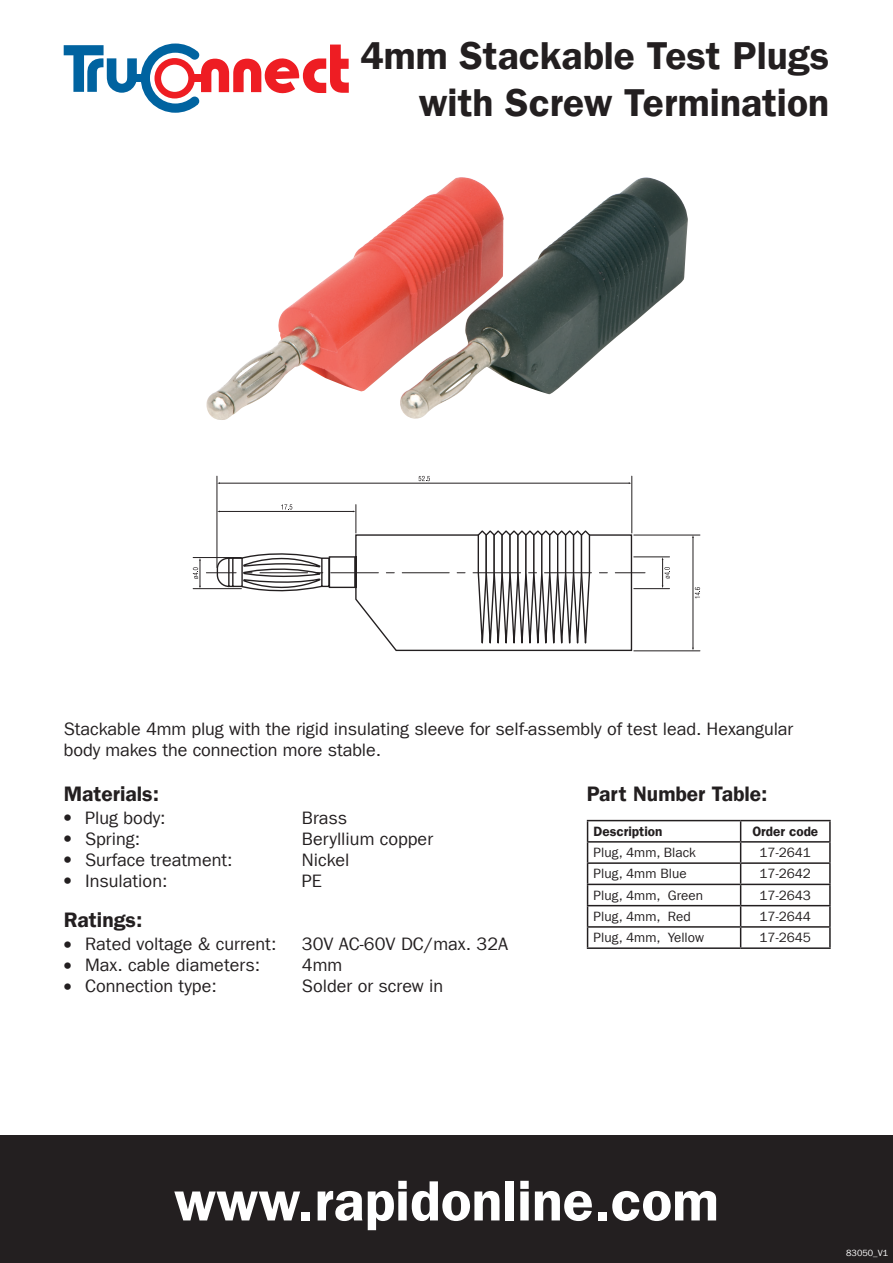
<style>
.page{position:relative;width:893px;height:1263px;background:#fff}
.page>*{position:absolute;margin:0;border:0;box-sizing:border-box;transform-origin:0 0}
.t1{font:57px "Franklin Gothic LT Com Dm";color:#fff}
.t2{font:39px/46.5px "Franklin Gothic LT Com Dm";color:#231f20;text-align:right}
.t3{font:21px "Franklin Gothic LT Com Dm";color:#231f20}
.t4{font:18px/21px "Franklin Gothic LT Com";color:#231f20}
.t5{font:13.5px "Franklin Gothic LT Com";color:#231f20}
.t6{font:13.5px "Franklin Gothic LT Com Dm";color:#231f20}
.t7{font:9px "Franklin Gothic LT Com";color:#fff}
.s1{font-family:"Times";font-size:22.5px}
</style>
<div class="page">
<div style="left:0;top:1135px;width:893px;height:128px;background:#231f20"></div>
<svg style="left:64px;top:44px;width:285px;height:69px"></svg>
<div style="left:135px;top:75px;width:9px;height:7px;background:#0063a0"></div>
<div style="left:193px;top:75px;width:9px;height:7px;background:#ee1d23"></div>
<div style="left:154px;top:58px;width:41px;height:40px;border:7px solid #ee1d23;border-radius:50%"></div>
<img style="left:206px;top:177px;width:431px;height:243px">
<hr style="left:634px;top:651px;width:66px;height:1px;background:#231f20">
<hr style="left:634px;top:535px;width:66px;height:1px;background:#231f20">
<hr style="left:693px;top:537px;width:1px;height:111px;background:#231f20">
<hr style="left:193px;top:557px;width:48px;height:1px;background:#231f20">
<hr style="left:193px;top:588px;width:48px;height:1px;background:#231f20">
<hr style="left:634px;top:588px;width:35px;height:1px;background:#231f20">
<hr style="left:634px;top:557px;width:35px;height:1px;background:#231f20">
<hr style="left:632px;top:476px;width:1px;height:57px;background:#231f20">
<hr style="left:217px;top:476px;width:1px;height:91px;background:#231f20">
<hr style="left:219px;top:483px;width:410px;height:1px;background:#231f20">
<hr style="left:206px;top:572px;width:30px;height:1px;background:#231f20">
<hr style="left:615px;top:572px;width:30px;height:1px;background:#231f20">
<svg style="left:418px;top:476px;width:12px;height:5px"></svg>
<svg style="left:216px;top:504px;width:417px;height:148px"></svg>
<svg style="left:193px;top:558px;width:8px;height:31px"></svg>
<svg style="left:662px;top:557px;width:8px;height:31px"></svg>
<svg style="left:695px;top:587px;width:5px;height:11px"></svg>
<hr style="left:587px;top:820px;width:154px;height:1px;background:#231f20">
<hr style="left:741px;top:820px;width:90px;height:1px;background:#231f20">
<hr style="left:829px;top:821px;width:2px;height:20px;background:#231f20">
<hr style="left:587px;top:841px;width:154px;height:2px;background:#231f20">
<hr style="left:741px;top:841px;width:90px;height:2px;background:#231f20">
<svg style="left:829px;top:843px;width:2px;height:19px"></svg>
<hr style="left:587px;top:862px;width:154px;height:2px;background:#231f20">
<hr style="left:741px;top:862px;width:90px;height:2px;background:#231f20">
<hr style="left:829px;top:864px;width:2px;height:20px;background:#231f20">
<hr style="left:587px;top:884px;width:154px;height:1px;background:#231f20">
<hr style="left:741px;top:884px;width:90px;height:1px;background:#231f20">
<hr style="left:829px;top:885px;width:2px;height:20px;background:#231f20">
<hr style="left:587px;top:905px;width:154px;height:1px;background:#231f20">
<hr style="left:741px;top:905px;width:90px;height:1px;background:#231f20">
<hr style="left:829px;top:906px;width:2px;height:20px;background:#231f20">
<hr style="left:587px;top:926px;width:154px;height:2px;background:#231f20">
<svg style="left:587px;top:821px;width:1px;height:126px"></svg>
<hr style="left:741px;top:926px;width:90px;height:2px;background:#231f20">
<svg style="left:740px;top:821px;width:1px;height:126px"></svg>
<svg style="left:829px;top:928px;width:2px;height:19px"></svg>
<hr style="left:587px;top:947px;width:154px;height:2px;background:#231f20">
<hr style="left:741px;top:947px;width:90px;height:2px;background:#231f20">
<h2 class="t2" style="left:360px;top:33px;width:470px">4mm Stackable Test Plugs with Screw Termination</h2>
<p class="t4" style="left:64px;top:719px;width:731px">Stackable 4mm plug with the rigid insulating sleeve for self-assembly of test lead. Hexangular body makes the connection more stable.</p>
<p class="t3" style="left:64px;top:781px;width:97px">Materials:</p>
<p class="t4" style="left:64px;top:807px;width:103px"><span class="s1">•</span> Plug body:</p>
<p class="t4" style="left:302px;top:807px;width:47px">Brass</p>
<p class="t4" style="left:64px;top:828px;width:78px"><span class="s1">•</span> Spring:</p>
<p class="t4" style="left:302px;top:828px;width:133px">Beryllium copper</p>
<p class="t4" style="left:64px;top:849px;width:170px"><span class="s1">•</span> Surface treatment:</p>
<p class="t4" style="left:302px;top:849px;width:49px">Nickel</p>
<p class="t4" style="left:64px;top:870px;width:105px"><span class="s1">•</span> Insulation:</p>
<p class="t4" style="left:302px;top:870px;width:22px">PE</p>
<p class="t3" style="left:64px;top:907px;width:80px">Ratings:</p>
<p class="t4" style="left:64px;top:933px;width:214px"><span class="s1">•</span> Rated voltage &amp; current:</p>
<p class="t4" style="left:302px;top:933px;width:208px">30V AC-60V DC/max. 32A</p>
<p class="t4" style="left:64px;top:954px;width:198px"><span class="s1">•</span> Max. cable diameters:</p>
<p class="t4" style="left:302px;top:954px;width:42px">4mm</p>
<p class="t4" style="left:64px;top:975px;width:155px"><span class="s1">•</span> Connection type:</p>
<p class="t4" style="left:302px;top:975px;width:143px">Solder or screw in</p>
<p class="t3" style="left:587px;top:781px;width:182px">Part Number Table:</p>
<p class="t6" style="left:594px;top:823px;width:70px">Description</p>
<p class="t6" style="left:752px;top:823px;width:67px">Order code</p>
<p class="t5" style="left:594px;top:845px;width:104px">Plug, 4mm, Black</p>
<p class="t5" style="left:759px;top:845px;width:53px">17-2641</p>
<p class="t5" style="left:594px;top:866px;width:95px">Plug, 4mm Blue</p>
<p class="t5" style="left:759px;top:866px;width:53px">17-2642</p>
<p class="t5" style="left:594px;top:887px;width:111px">Plug, 4mm, Green</p>
<p class="t5" style="left:759px;top:887px;width:53px">17-2643</p>
<p class="t5" style="left:594px;top:908px;width:99px">Plug, 4mm, Red</p>
<p class="t5" style="left:759px;top:908px;width:53px">17-2644</p>
<p class="t5" style="left:594px;top:930px;width:112px">Plug, 4mm, Yellow</p>
<p class="t5" style="left:759px;top:930px;width:53px">17-2645</p>
<h1 class="t1" style="left:174px;top:1167px;width:546px">www.rapidonline.com</h1>
<p class="t7" style="left:846px;top:1248px;width:43px">83050_V1</p>
</div>
